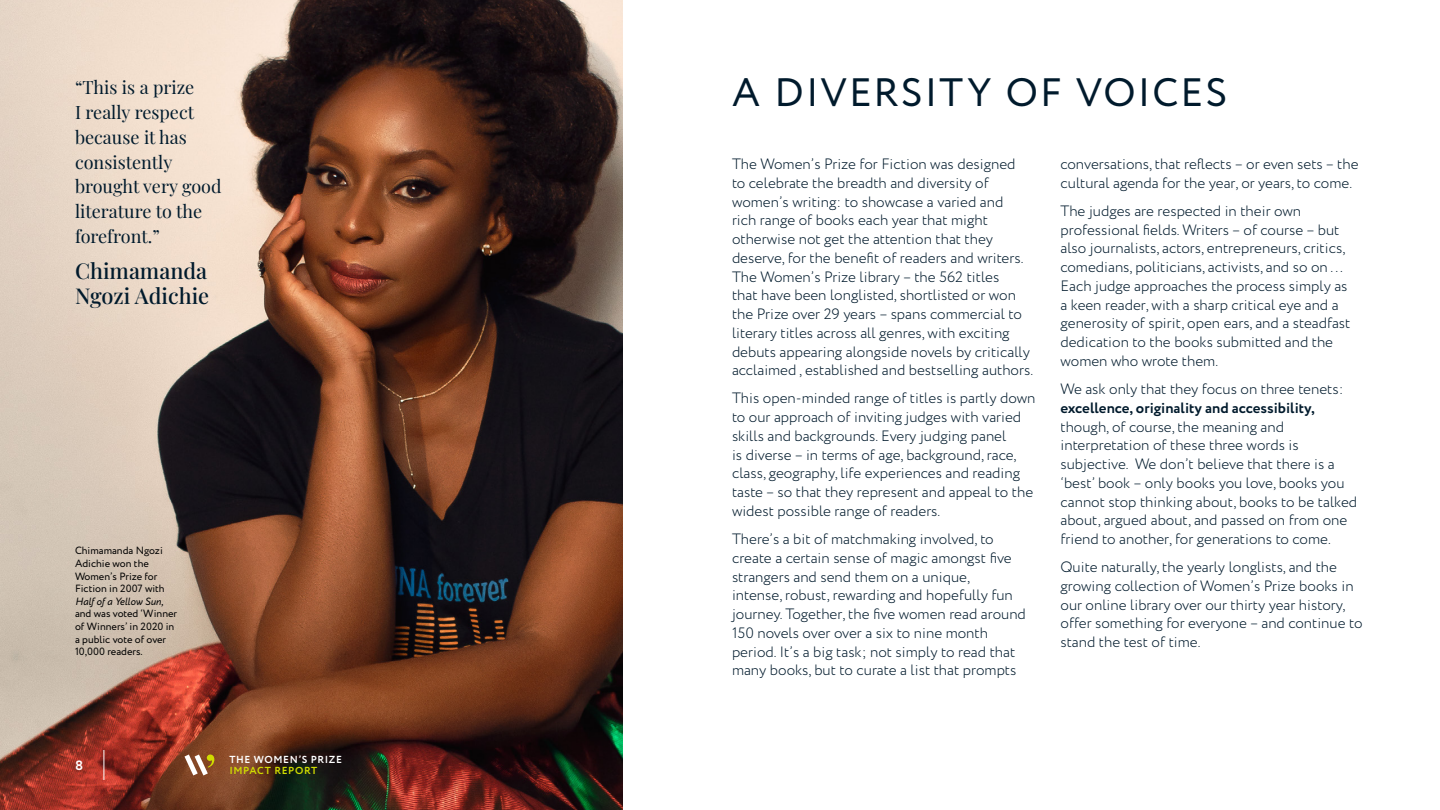
<style>
.page{position:relative;width:1440px;height:810px;background:#fff}
.page>*{position:absolute;margin:0;border:0;box-sizing:border-box;transform-origin:0 0}
.t1{font:39.6px "Circe";letter-spacing:.05em;color:#001a2c}
.t2{font:500 21.75px/25.5px "Playfair Display";color:#001a2c}
.t3{font:18px/24.8px "Playfair Display";color:#001a2c}
.t4{font:300 15px/18.8px "Circe";color:#001a2c}
.t5{font:700 15px "Circe";color:#001a2c}
.t6{font:700 13.5px "Circe";color:#fff}
.t7{font:10.5px/12.6px "Circe";color:#000}
.t8{font:italic 10.5px "Circe";color:#000}
.t9{font:700 10.2px "Circe";letter-spacing:.055em;color:#fff}
.t10{font:700 10.2px "Circe";letter-spacing:.055em;color:#d0dc00}
</style>
<div class="page">
<img style="left:0;top:0;width:622px;height:810px">
<svg style="left:184px;top:754px;width:30px;height:22px"></svg>
<hr style="left:104px;top:750px;width:1px;height:30px;background:#fff">
<p class="t3" style="left:75px;top:74px;width:148px">“This is a prize<br>I really respect because it has consistently brought very good literature to the forefront.”</p>
<h2 class="t2" style="left:75px;top:256px;width:136px">Chimamanda<br>Ngozi Adichie</h2>
<p class="t7" style="left:75px;top:545px;width:91px">Chimamanda Ngozi<br>Adichie won the<br>Women’s Prize for<br>Fiction in 2007 with</p>
<p class="t8" style="left:75px;top:594px;width:90px">Half of a Yellow Sun,</p>
<p class="t7" style="left:75px;top:608px;width:104px">and was voted ‘Winner of Winners’ in 2020 in a public vote of over<br>10,000 readers.</p>
<p class="t6" style="left:75px;top:756px;width:10px">8</p>
<p class="t9" style="left:230px;top:753px;width:114px">THE WOMEN’S PRIZE</p>
<p class="t10" style="left:230px;top:764px;width:89px">IMPACT REPORT</p>
<h1 class="t1" style="left:732px;top:66px;width:497px">A DIVERSITY OF VOICES</h1>
<p class="t4" style="left:732px;top:155px;width:303px">The Women’s Prize for Fiction was designed<br>to celebrate the breadth and diversity of women’s writing: to showcase a varied and<br>rich range of books each year that might otherwise not get the attention that they deserve, for the benefit of readers and writers.<br>The Women’s Prize library – the 562 titles<br>that have been longlisted, shortlisted or won the Prize over 29 years – spans commercial to literary titles across all genres, with exciting debuts appearing alongside novels by critically acclaimed , established and bestselling authors.</p>
<p class="t4" style="left:732px;top:389px;width:305px">This open-minded range of titles is partly down to our approach of inviting judges with varied skills and backgrounds. Every judging panel<br>is diverse – in terms of age, background, race, class, geography, life experiences and reading taste – so that they represent and appeal to the widest possible range of readers.</p>
<p class="t4" style="left:732px;top:530px;width:295px">There’s a bit of matchmaking involved, to create a certain sense of magic amongst five strangers and send them on a unique,<br>intense, robust, rewarding and hopefully fun journey. Together, the five women read around 150 novels over over a six to nine month period. It’s a big task; not simply to read that many books, but to curate a list that prompts</p>
<p class="t4" style="left:1061px;top:155px;width:300px">conversations, that reflects – or even sets – the cultural agenda for the year, or years, to come.</p>
<p class="t4" style="left:1061px;top:202px;width:291px">The judges are respected in their own professional fields. Writers – of course – but also journalists, actors, entrepreneurs, critics, comedians, politicians, activists, and so on . . .<br>Each judge approaches the process simply as a keen reader, with a sharp critical eye and a generosity of spirit, open ears, and a steadfast dedication to the books submitted and the women who wrote them.</p>
<p class="t4" style="left:1061px;top:380px;width:285px">We ask only that they focus on three tenets:</p>
<p class="t5" style="left:1061px;top:398px;width:256px">excellence, originality and accessibility,</p>
<p class="t4" style="left:1061px;top:417px;width:298px">though, of course, the meaning and interpretation of these three words is subjective. We don’t believe that there is a ‘best’ book – only books you love, books you cannot stop thinking about, books to be talked about, argued about, and passed on from one friend to another, for generations to come.</p>
<p class="t4" style="left:1061px;top:558px;width:304px">Quite naturally, the yearly longlists, and the growing collection of Women’s Prize books in our online library over our thirty year history, offer something for everyone – and continue to stand the test of time.</p>
</div>
